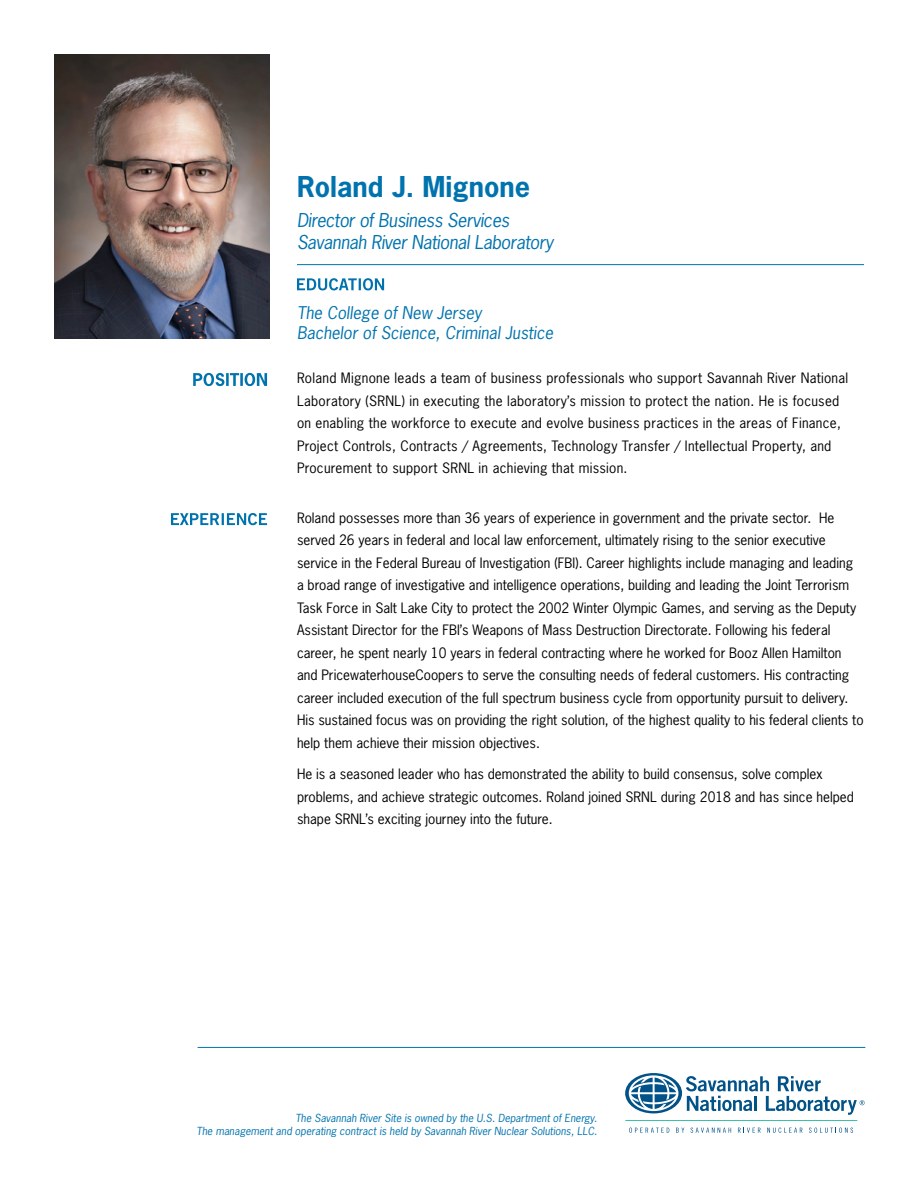
<style>
.page{position:relative;width:918px;height:1188px;background:#fff}
.page>*{position:absolute;margin:0;border:0;box-sizing:border-box;transform-origin:0 0}
.t1{font:700 27px "News Gothic Std";color:#0073ae}
.t2{font:italic 18px/21.6px "News Gothic Std";letter-spacing:-.02em;color:#0073ae}
.t3{font:italic 16.5px/19.8px "News Gothic Std";color:#0073ae}
.t4{font:13.5px/22.5px "News Gothic Std";color:#000}
.t5{font:13.5px/22.5px "News Gothic Std";letter-spacing:.02em;color:#000}
.t6{font:italic 10.5px/12.6px "News Gothic Std";color:#0073ae;text-align:right}
</style>
<div class="page">
<hr style="left:198px;top:1047px;width:667px;height:1px;background:#0073ae">
<svg style="left:629px;top:1128px;width:40px;height:5px"></svg>
<svg style="left:676px;top:1128px;width:8px;height:5px"></svg>
<svg style="left:691px;top:1128px;width:40px;height:5px"></svg>
<svg style="left:738px;top:1128px;width:23px;height:5px"></svg>
<svg style="left:767px;top:1128px;width:35px;height:5px"></svg>
<svg style="left:809px;top:1128px;width:44px;height:5px"></svg>
<hr style="left:625px;top:1120px;width:232px;height:1px;background:#00b194">
<svg style="left:625px;top:1073px;width:240px;height:42px"></svg>
<hr style="left:297px;top:264px;width:567px;height:1px;background:#0073ae">
<svg style="left:297px;top:278px;width:87px;height:12px"></svg>
<svg style="left:171px;top:513px;width:96px;height:12px"></svg>
<svg style="left:193px;top:373px;width:74px;height:13px"></svg>
<img style="left:54px;top:54px;width:216px;height:285px">
<h1 class="t1" style="left:297px;top:168px;width:235px">Roland J. Mignone</h1>
<h2 class="t2" style="left:297px;top:210px;width:258px">Director of Business Services<br>Savannah River National Laboratory</h2>
<p class="t3" style="left:297px;top:303px;width:258px">The College of New Jersey<br>Bachelor of Science, Criminal Justice</p>
<p class="t5" style="left:297px;top:367px;width:553px">Roland Mignone leads a team of business professionals who support Savannah River National Laboratory (SRNL) in executing the laboratory’s mission to protect the nation. He is focused on enabling the workforce to execute and evolve business practices in the areas of Finance, Project Controls, Contracts / Agreements, Technology Transfer / Intellectual Property, and Procurement to support SRNL in achieving that mission.</p>
<p class="t4" style="left:297px;top:506px;width:568px">Roland possesses more than 36 years of experience in government and the private sector. He served 26 years in federal and local law enforcement, ultimately rising to the senior executive service in the Federal Bureau of Investigation (FBI). Career highlights include managing and leading<br>a broad range of investigative and intelligence operations, building and leading the Joint Terrorism Task Force in Salt Lake City to protect the 2002 Winter Olympic Games, and serving as the Deputy Assistant Director for the FBI’s Weapons of Mass Destruction Directorate. Following his federal career, he spent nearly 10 years in federal contracting where he worked for Booz Allen Hamilton and PricewaterhouseCoopers to serve the consulting needs of federal customers. His contracting career included execution of the full spectrum business cycle from opportunity pursuit to delivery.<br>His sustained focus was on providing the right solution, of the highest quality to his federal clients to help them achieve their mission objectives.</p>
<p class="t4" style="left:297px;top:763px;width:559px">He is a seasoned leader who has demonstrated the ability to build consensus, solve complex problems, and achieve strategic outcomes. Roland joined SRNL during 2018 and has since helped shape SRNL’s exciting journey into the future.</p>
<p class="t6" style="left:197px;top:1112px;width:402px">The Savannah River Site is owned by the U.S. Department of Energy.<br>The management and operating contract is held by Savannah River Nuclear Solutions, LLC.</p>
</div>
